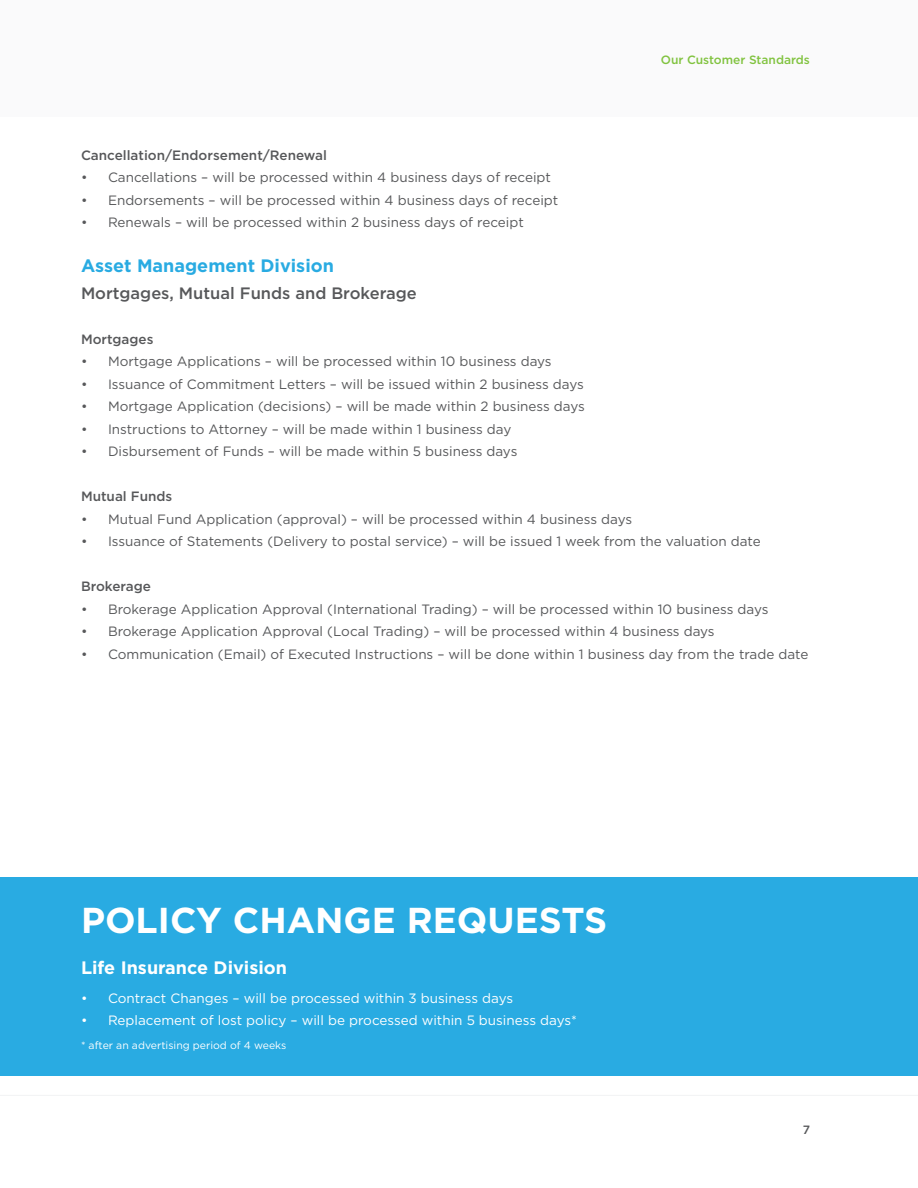
<style>
.page{position:relative;width:918px;height:1188px;background:#fff}
.page>*{position:absolute;margin:0;border:0;box-sizing:border-box;transform-origin:0 0}
.t1{font:700 36px "Gotham";color:#fff}
.t2{font:700 18px "Gotham";color:#29abe2}
.t3{font:700 18px "Gotham";color:#fff}
.t4{font:500 16.5px "Gotham";color:#57585a}
.t5{font:13.5px "Gotham";color:#57585a}
.t6{font:13.5px "Gotham";color:#fff}
.t7{font:500 13.5px "Gotham";color:#57585a}
.t8{font:500 12px "Gotham";color:#81c340}
.t9{font:500 12px "Gotham";color:#57585a}
.t10{font:10.5px "Gotham";color:#fff}
</style>
<div class="page">
<hr style="left:0;top:1095px;width:918px;height:1px;background:#e6e7e9">
<div style="left:0;top:0;width:918px;height:117px;background:#fafafb"></div>
<hr style="left:0;top:0;width:1px;height:117px;background:#ececee">
<div style="left:0;top:877px;width:918px;height:199px;background:#29abe2"></div>
<p class="t8" style="left:661px;top:52px;width:151px">Our Customer Standards</p>
<p class="t7" style="left:81px;top:146px;width:248px">Cancellation/Endorsement/Renewal</p>
<p class="t5" style="left:81px;top:169px;width:471px">• Cancellations – will be processed within 4 business days of receipt</p>
<p class="t5" style="left:81px;top:191px;width:479px">• Endorsements – will be processed within 4 business days of receipt</p>
<p class="t5" style="left:81px;top:214px;width:444px">• Renewals – will be processed within 2 business days of receipt</p>
<h2 class="t2" style="left:81px;top:254px;width:254px">Asset Management Division</h2>
<p class="t4" style="left:81px;top:282px;width:337px">Mortgages, Mutual Funds and Brokerage</p>
<p class="t7" style="left:81px;top:330px;width:74px">Mortgages</p>
<p class="t5" style="left:81px;top:353px;width:472px">• Mortgage Applications – will be processed within 10 business days</p>
<p class="t5" style="left:81px;top:375px;width:504px">• Issuance of Commitment Letters – will be issued within 2 business days</p>
<p class="t5" style="left:81px;top:398px;width:505px">• Mortgage Application (decisions) – will be made within 2 business days</p>
<p class="t5" style="left:81px;top:420px;width:432px">• Instructions to Attorney – will be made within 1 business day</p>
<p class="t5" style="left:81px;top:443px;width:438px">• Disbursement of Funds – will be made within 5 business days</p>
<p class="t7" style="left:81px;top:487px;width:93px">Mutual Funds</p>
<p class="t5" style="left:81px;top:510px;width:553px">• Mutual Fund Application (approval) – will be processed within 4 business days</p>
<p class="t5" style="left:81px;top:533px;width:681px">• Issuance of Statements (Delivery to postal service) – will be issued 1 week from the valuation date</p>
<p class="t7" style="left:81px;top:578px;width:71px">Brokerage</p>
<p class="t5" style="left:81px;top:600px;width:689px">• Brokerage Application Approval (International Trading) – will be processed within 10 business days</p>
<p class="t5" style="left:81px;top:623px;width:635px">• Brokerage Application Approval (Local Trading) – will be processed within 4 business days</p>
<p class="t5" style="left:81px;top:645px;width:729px">• Communication (Email) of Executed Instructions – will be done within 1 business day from the trade date</p>
<h1 class="t1" style="left:81px;top:897px;width:528px">POLICY CHANGE REQUESTS</h1>
<h2 class="t3" style="left:81px;top:955px;width:207px">Life Insurance Division</h2>
<p class="t6" style="left:81px;top:990px;width:434px">• Contract Changes – will be processed within 3 business days</p>
<p class="t6" style="left:81px;top:1012px;width:497px">• Replacement of lost policy – will be processed within 5 business days*</p>
<p class="t10" style="left:81px;top:1038px;width:207px">* after an advertising period of 4 weeks</p>
<p class="t9" style="left:803px;top:1121px;width:9px">7</p>
</div>
